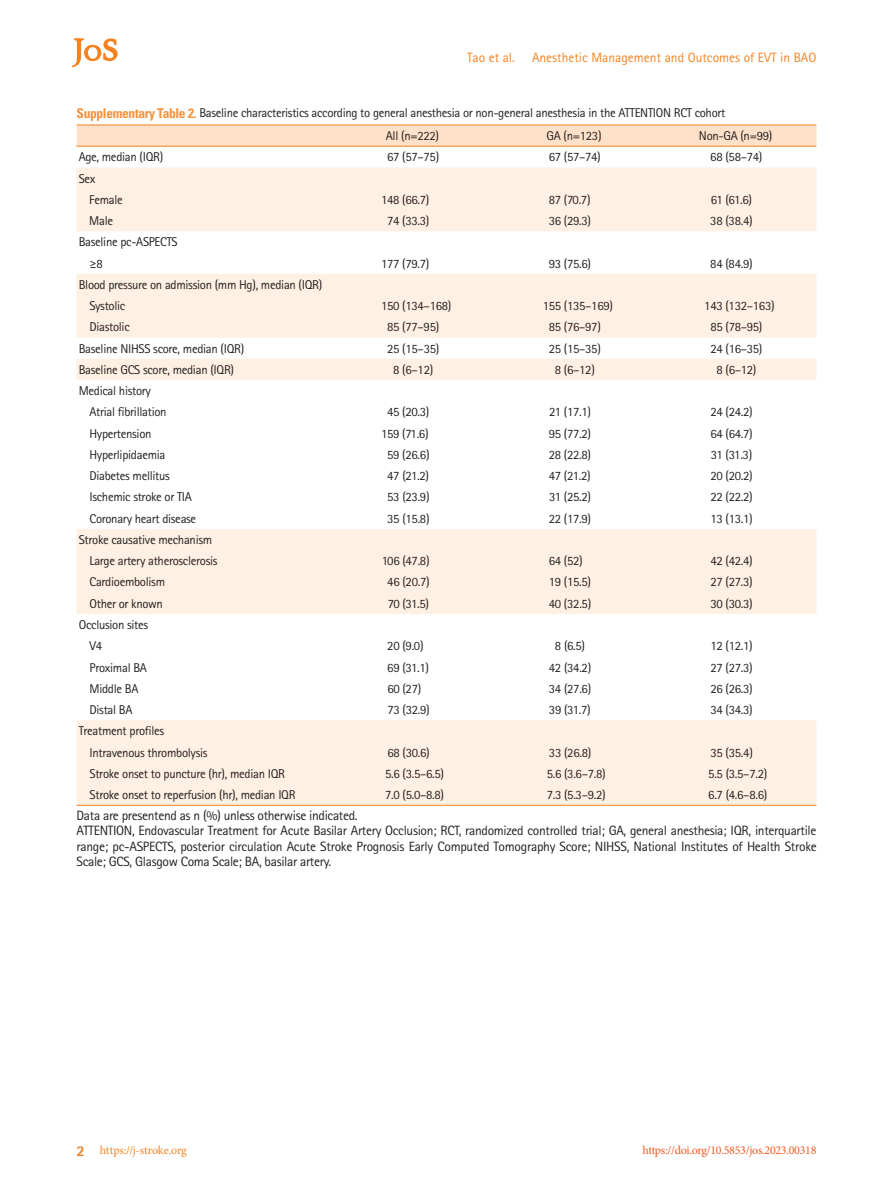
<style>
.page{position:relative;width:893px;height:1191px;background:#fff}
.page>*{position:absolute;margin:0;border:0;box-sizing:border-box;transform-origin:0 0}
.t1{font:13.5px/15.3px "Rotis Sans Serif Std";letter-spacing:-.025em;color:#231f20}
.t2{font:13.5px "Rotis Sans Serif Std";color:#f58220}
.t3{font:12.75px/21.3px "Rotis Sans Serif Std";letter-spacing:-.025em;color:#231f20}
.t4{font:12px "Minion Pro";letter-spacing:-.025em;color:#f15921}
.t5{font:12px "Minion Pro";letter-spacing:-.015em;color:#f58220}
.s1{font-family:"Univers LT Std";font-weight:700;font-stretch:condensed;font-size:13.5px;color:#f6923c}
.s2{font-family:"Rotis Sans Serif Std";font-weight:800;font-size:15px}
</style>
<div class="page">
<svg style="left:72px;top:38px;width:46px;height:29px"></svg>
<svg style="left:77px;top:167px;width:739px;height:638px"></svg>
<hr style="left:87px;top:805px;width:245px;height:1px;background:#f58220">
<hr style="left:332px;top:805px;width:161px;height:1px;background:#f58220">
<hr style="left:493px;top:805px;width:162px;height:1px;background:#f58220">
<hr style="left:655px;top:805px;width:161px;height:1px;background:#f58220">
<svg style="left:77px;top:125px;width:739px;height:22px;background:#fdddc1"></svg>
<hr style="left:87px;top:146px;width:245px;height:1px;background:#f58220">
<hr style="left:332px;top:146px;width:161px;height:1px;background:#f58220">
<hr style="left:493px;top:146px;width:162px;height:1px;background:#f58220">
<hr style="left:655px;top:146px;width:161px;height:1px;background:#f58220">
<p class="t2" style="left:467px;top:50px;width:49px">Tao et al.</p>
<p class="t2" style="left:532px;top:50px;width:286px">Anesthetic Management and Outcomes of EVT in BAO</p>
<p class="t3" style="left:386px;top:102px;width:341px;line-height:22.5px;text-indent:-309px"><span class="s1">Supplementary Table 2.</span> Baseline characteristics according to general anesthesia or non-general anesthesia in the ATTENTION RCT cohort<br>All (n=222)</p>
<p class="t3" style="left:547px;top:125px;width:56px">GA (n=123)</p>
<p class="t3" style="left:699px;top:125px;width:75px">Non-GA (n=99)</p>
<p class="t3" style="left:79px;top:146px;width:86px">Age, median (IQR)</p>
<p class="t3" style="left:387px;top:146px;width:54px">67 (57–75)</p>
<p class="t3" style="left:549px;top:146px;width:54px">67 (57–74)</p>
<p class="t3" style="left:710px;top:146px;width:54px">68 (58–74)</p>
<p class="t3" style="left:89px;top:167px;width:35px;text-indent:-11px">Sex<br>Female</p>
<p class="t3" style="left:381px;top:189px;width:50px">148 (66.7)</p>
<p class="t3" style="left:549px;top:189px;width:43px">87 (70.7)</p>
<p class="t3" style="left:711px;top:189px;width:43px">61 (61.6)</p>
<p class="t3" style="left:89px;top:210px;width:25px">Male</p>
<p class="t3" style="left:387px;top:210px;width:44px">74 (33.3)</p>
<p class="t3" style="left:549px;top:210px;width:44px">36 (29.3)</p>
<p class="t3" style="left:710px;top:210px;width:44px">38 (38.4)</p>
<p class="t3" style="left:89px;top:231px;width:90px;text-indent:-11px">Baseline pc-ASPECTS ≥8</p>
<p class="t3" style="left:381px;top:252px;width:50px">177 (79.7)</p>
<p class="t3" style="left:549px;top:252px;width:44px">93 (75.6)</p>
<p class="t3" style="left:710px;top:252px;width:44px">84 (84.9)</p>
<p class="t3" style="left:89px;top:274px;width:235px;text-indent:-11px">Blood pressure on admission (mm Hg), median (IQR)<br>Systolic</p>
<p class="t3" style="left:381px;top:295px;width:72px">150 (134–168)</p>
<p class="t3" style="left:543px;top:295px;width:72px">155 (135–169)</p>
<p class="t3" style="left:704px;top:295px;width:72px">143 (132–163)</p>
<p class="t3" style="left:89px;top:316px;width:42px">Diastolic</p>
<p class="t3" style="left:387px;top:316px;width:54px">85 (77–95)</p>
<p class="t3" style="left:549px;top:316px;width:54px">85 (76–97)</p>
<p class="t3" style="left:710px;top:316px;width:54px">85 (78–95)</p>
<p class="t3" style="left:79px;top:337px;width:167px">Baseline NIHSS score, median (IQR)</p>
<p class="t3" style="left:387px;top:337px;width:54px">25 (15–35)</p>
<p class="t3" style="left:549px;top:337px;width:54px">25 (15–35)</p>
<p class="t3" style="left:710px;top:337px;width:54px">24 (16–35)</p>
<p class="t3" style="left:79px;top:359px;width:157px">Baseline GCS score, median (IQR)</p>
<p class="t3" style="left:393px;top:359px;width:42px">8 (6–12)</p>
<p class="t3" style="left:555px;top:359px;width:42px">8 (6–12)</p>
<p class="t3" style="left:716px;top:359px;width:42px">8 (6–12)</p>
<p class="t3" style="left:89px;top:380px;width:79px;text-indent:-11px">Medical history<br>Atrial fibrillation</p>
<p class="t3" style="left:387px;top:401px;width:44px">45 (20.3)</p>
<p class="t3" style="left:549px;top:401px;width:43px">21 (17.1)</p>
<p class="t3" style="left:710px;top:401px;width:44px">24 (24.2)</p>
<p class="t3" style="left:89px;top:422px;width:64px">Hypertension</p>
<p class="t3" style="left:381px;top:422px;width:49px">159 (71.6)</p>
<p class="t3" style="left:549px;top:422px;width:44px">95 (77.2)</p>
<p class="t3" style="left:710px;top:422px;width:44px">64 (64.7)</p>
<p class="t3" style="left:89px;top:444px;width:78px">Hyperlipidaemia</p>
<p class="t3" style="left:387px;top:444px;width:44px">59 (26.6)</p>
<p class="t3" style="left:549px;top:444px;width:44px">28 (22.8)</p>
<p class="t3" style="left:711px;top:444px;width:43px">31 (31.3)</p>
<p class="t3" style="left:89px;top:465px;width:82px">Diabetes mellitus</p>
<p class="t3" style="left:387px;top:465px;width:43px">47 (21.2)</p>
<p class="t3" style="left:549px;top:465px;width:43px">47 (21.2)</p>
<p class="t3" style="left:710px;top:465px;width:44px">20 (20.2)</p>
<p class="t3" style="left:89px;top:486px;width:104px">Ischemic stroke or TIA</p>
<p class="t3" style="left:387px;top:486px;width:44px">53 (23.9)</p>
<p class="t3" style="left:549px;top:486px;width:43px">31 (25.2)</p>
<p class="t3" style="left:710px;top:486px;width:44px">22 (22.2)</p>
<p class="t3" style="left:89px;top:507px;width:108px">Coronary heart disease</p>
<p class="t3" style="left:387px;top:507px;width:44px">35 (15.8)</p>
<p class="t3" style="left:549px;top:507px;width:44px">22 (17.9)</p>
<p class="t3" style="left:710px;top:507px;width:44px">13 (13.1)</p>
<p class="t3" style="left:89px;top:529px;width:130px;text-indent:-11px">Stroke causative mechanism<br>Large artery atherosclerosis</p>
<p class="t3" style="left:382px;top:550px;width:49px">106 (47.8)</p>
<p class="t3" style="left:549px;top:550px;width:35px">64 (52)</p>
<p class="t3" style="left:710px;top:550px;width:44px">42 (42.4)</p>
<p class="t3" style="left:89px;top:571px;width:77px">Cardioembolism</p>
<p class="t3" style="left:387px;top:571px;width:44px">46 (20.7)</p>
<p class="t3" style="left:549px;top:571px;width:44px">19 (15.5)</p>
<p class="t3" style="left:710px;top:571px;width:44px">27 (27.3)</p>
<p class="t3" style="left:90px;top:592px;width:75px">Other or known</p>
<p class="t3" style="left:388px;top:592px;width:43px">70 (31.5)</p>
<p class="t3" style="left:549px;top:592px;width:44px">40 (32.5)</p>
<p class="t3" style="left:710px;top:592px;width:44px">30 (30.3)</p>
<p class="t3" style="left:90px;top:614px;width:60px;text-indent:-11px">Occlusion sites<br>V4</p>
<p class="t3" style="left:387px;top:635px;width:38px">20 (9.0)</p>
<p class="t3" style="left:555px;top:635px;width:32px">8 (6.5)</p>
<p class="t3" style="left:710px;top:635px;width:44px">12 (12.1)</p>
<p class="t3" style="left:90px;top:656px;width:59px">Proximal BA</p>
<p class="t3" style="left:387px;top:656px;width:43px">69 (31.1)</p>
<p class="t3" style="left:549px;top:656px;width:44px">42 (34.2)</p>
<p class="t3" style="left:710px;top:656px;width:44px">27 (27.3)</p>
<p class="t3" style="left:90px;top:677px;width:50px">Middle BA</p>
<p class="t3" style="left:387px;top:677px;width:35px">60 (27)</p>
<p class="t3" style="left:549px;top:677px;width:44px">34 (27.6)</p>
<p class="t3" style="left:710px;top:677px;width:44px">26 (26.3)</p>
<p class="t3" style="left:90px;top:699px;width:45px">Distal BA</p>
<p class="t3" style="left:387px;top:699px;width:44px">73 (32.9)</p>
<p class="t3" style="left:549px;top:699px;width:43px">39 (31.7)</p>
<p class="t3" style="left:710px;top:699px;width:44px">34 (34.3)</p>
<p class="t3" style="left:90px;top:720px;width:120px;text-indent:-11px">Treatment profiles<br>Intravenous thrombolysis</p>
<p class="t3" style="left:387px;top:741px;width:44px">68 (30.6)</p>
<p class="t3" style="left:549px;top:741px;width:44px">33 (26.8)</p>
<p class="t3" style="left:710px;top:741px;width:44px">35 (35.4)</p>
<p class="t3" style="left:90px;top:763px;width:197px">Stroke onset to puncture (hr), median IQR</p>
<p class="t3" style="left:385px;top:763px;width:60px">5.6 (3.5–6.5)</p>
<p class="t3" style="left:547px;top:763px;width:60px">5.6 (3.6–7.8)</p>
<p class="t3" style="left:708px;top:763px;width:60px">5.5 (3.5–7.2)</p>
<p class="t3" style="left:90px;top:784px;width:208px">Stroke onset to reperfusion (hr), median IQR</p>
<p class="t3" style="left:385px;top:784px;width:60px">7.0 (5.0–8.8)</p>
<p class="t3" style="left:547px;top:784px;width:60px">7.3 (5.3–9.2)</p>
<p class="t3" style="left:708px;top:784px;width:60px">6.7 (4.6–8.6)</p>
<p class="t1" style="left:77px;top:808px;width:742px">Data are presentend as n (%) unless otherwise indicated.<br>ATTENTION, Endovascular Treatment for Acute Basilar Artery Occlusion; RCT, randomized controlled trial; GA, general anesthesia; IQR, interquartile range; pc-ASPECTS, posterior circulation Acute Stroke Prognosis Early Computed Tomography Score; NIHSS, National Institutes of Health Stroke Scale; GCS, Glasgow Coma Scale; BA, basilar artery.</p>
<p class="t5" style="left:77px;top:1142px;width:112px"><span class="s2">2</span> https://j-stroke.org</p>
<p class="t4" style="left:643px;top:1142px;width:175px">https://doi.org/10.5853/jos.2023.00318</p>
</div>
